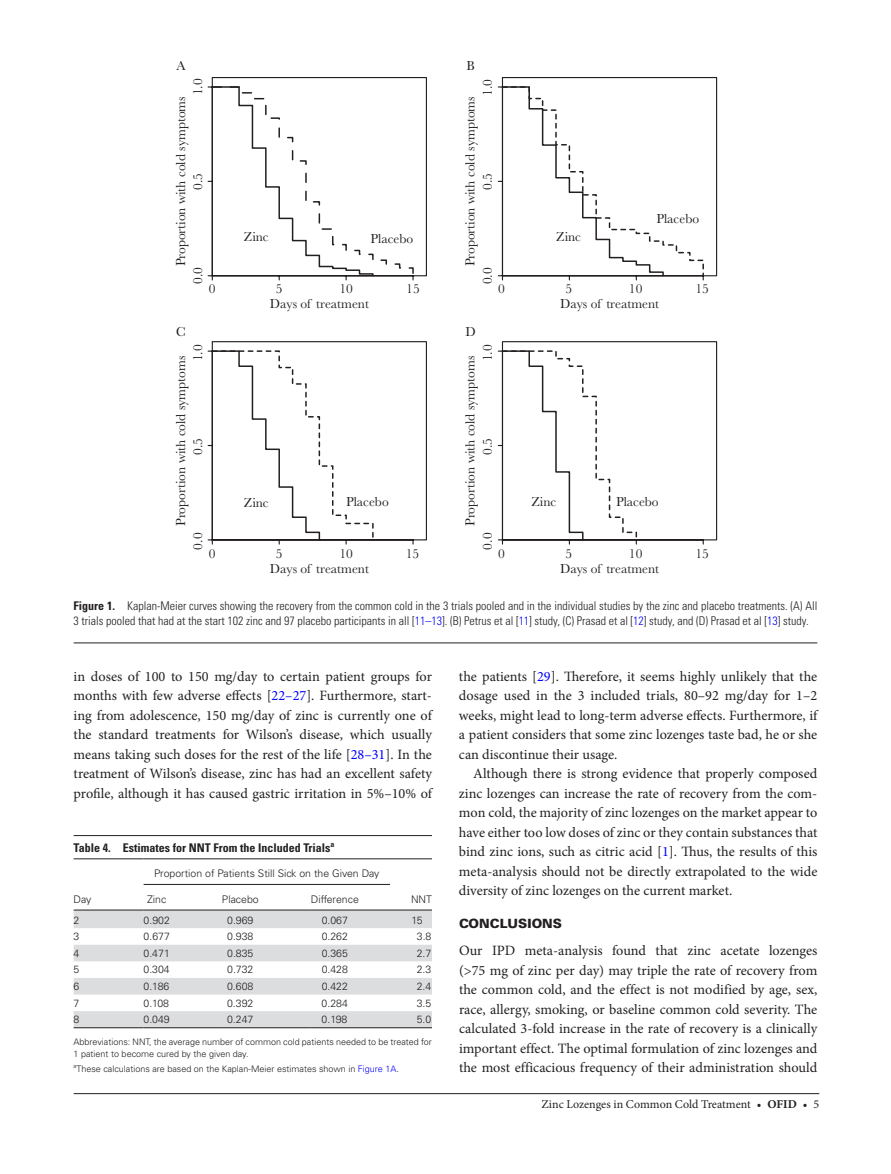
<style>
.page{position:relative;width:891px;height:1174px;background:#fff}
.page>*{position:absolute;margin:0;border:0;box-sizing:border-box;transform-origin:0 0}
.t1{font:14.25px/19.5px "Minion Pro";color:#231f20;text-align:justify}
.t2{font:13.5px/17.1px "Baskerville MT Std";color:#231f20}
.t3{font:900 12.75px "Univers LT Std";color:#231f20}
.t4{font:300 condensed 12px/15px "Univers LT Std";color:#231f20}
.t5{font:700 condensed 12px "Univers LT Std";color:#231f20}
.t6{font:12px "Minion Pro";color:#231f20}
.t7{font:300 10.5px "Univers LT Std";color:#231f20}
.t8{font:300 9px/12px "Univers LT Std";color:#231f20}
.t9{font:300 6px "Univers LT Std";color:#231f20}
.s1{font-weight:700}
.s2{color:#00f}
</style>
<div class="page">
<hr style="left:74px;top:1093px;width:745px;height:1px;background:#231f20">
<hr style="left:74px;top:643px;width:743px;height:1px;background:#231f20">
<svg style="left:207px;top:77px;width:220px;height:204px"></svg>
<svg style="left:211px;top:86px;width:204px;height:191px"></svg>
<svg style="left:497px;top:77px;width:220px;height:204px"></svg>
<svg style="left:501px;top:86px;width:204px;height:191px"></svg>
<svg style="left:207px;top:341px;width:220px;height:204px"></svg>
<svg style="left:211px;top:350px;width:163px;height:191px"></svg>
<svg style="left:497px;top:341px;width:220px;height:204px"></svg>
<svg style="left:501px;top:350px;width:137px;height:191px"></svg>
<hr style="left:74px;top:835px;width:358px;height:1px;background:#231f20">
<hr style="left:74px;top:858px;width:70px;height:1px;background:#231f20">
<hr style="left:144px;top:858px;width:78px;height:1px;background:#231f20">
<hr style="left:222px;top:858px;width:89px;height:1px;background:#231f20">
<hr style="left:311px;top:858px;width:100px;height:1px;background:#231f20">
<svg style="left:411px;top:858px;width:21px;height:1px"></svg>
<div style="left:74px;top:910px;width:358px;height:18px;background:#dcdddf"></div>
<svg style="left:74px;top:945px;width:358px;height:83px"></svg>
<hr style="left:144px;top:884px;width:246px;height:1px;background:#231f20">
<p class="t2" style="left:177px;top:58px;width:11px">A</p>
<p class="t2" style="left:467px;top:58px;width:10px">B</p>
<p class="t2" style="left:189px;top:95px;width:18px;rotate:-90deg">1.0</p>
<p class="t2" style="left:479px;top:96px;width:18px;rotate:-90deg">1.0</p>
<p class="t2" style="left:172px;top:266px;width:172px;rotate:-90deg">Proportion with cold symptoms</p>
<p class="t2" style="left:189px;top:190px;width:18px;rotate:-90deg">0.5</p>
<p class="t2" style="left:244px;top:229px;width:26px">Zinc</p>
<p class="t2" style="left:371px;top:230px;width:44px">Placebo</p>
<p class="t2" style="left:189px;top:284px;width:18px;rotate:-90deg">0.0</p>
<p class="t2" style="left:209px;top:280px;width:8px">0</p>
<p class="t2" style="left:276px;top:280px;width:8px">5</p>
<p class="t2" style="left:339px;top:280px;width:15px">10</p>
<p class="t2" style="left:406px;top:280px;width:15px">15</p>
<p class="t2" style="left:270px;top:295px;width:101px">Days of treatment</p>
<p class="t2" style="left:462px;top:266px;width:172px;rotate:-90deg">Proportion with cold symptoms</p>
<p class="t2" style="left:479px;top:190px;width:18px;rotate:-90deg">0.5</p>
<p class="t2" style="left:556px;top:228px;width:26px">Zinc</p>
<p class="t2" style="left:656px;top:210px;width:44px">Placebo</p>
<p class="t2" style="left:479px;top:284px;width:18px;rotate:-90deg">0.0</p>
<p class="t2" style="left:498px;top:280px;width:8px">0</p>
<p class="t2" style="left:565px;top:280px;width:8px">5</p>
<p class="t2" style="left:629px;top:280px;width:15px">10</p>
<p class="t2" style="left:695px;top:280px;width:15px">15</p>
<p class="t2" style="left:560px;top:295px;width:101px">Days of treatment</p>
<p class="t2" style="left:176px;top:323px;width:11px">C</p>
<p class="t2" style="left:466px;top:323px;width:12px">D</p>
<p class="t2" style="left:172px;top:361px;width:18px;text-indent:-165px;rotate:-90deg">Proportion with cold symptoms<br>1.0</p>
<p class="t2" style="left:189px;top:455px;width:18px;rotate:-90deg">0.5</p>
<p class="t2" style="left:244px;top:494px;width:26px">Zinc</p>
<p class="t2" style="left:346px;top:493px;width:44px">Placebo</p>
<p class="t2" style="left:462px;top:361px;width:18px;text-indent:-165px;rotate:-90deg">Proportion with cold symptoms<br>1.0</p>
<p class="t2" style="left:479px;top:455px;width:18px;rotate:-90deg">0.5</p>
<p class="t2" style="left:531px;top:493px;width:26px">Zinc</p>
<p class="t2" style="left:616px;top:493px;width:44px">Placebo</p>
<p class="t2" style="left:189px;top:550px;width:18px;rotate:-90deg">0.0</p>
<p class="t2" style="left:209px;top:545px;width:8px">0</p>
<p class="t2" style="left:276px;top:545px;width:8px">5</p>
<p class="t2" style="left:339px;top:545px;width:15px">10</p>
<p class="t2" style="left:406px;top:545px;width:15px">15</p>
<p class="t2" style="left:270px;top:560px;width:101px">Days of treatment</p>
<p class="t2" style="left:479px;top:550px;width:18px;rotate:-90deg">0.0</p>
<p class="t2" style="left:498px;top:545px;width:8px">0</p>
<p class="t2" style="left:565px;top:545px;width:8px">5</p>
<p class="t2" style="left:629px;top:545px;width:15px">10</p>
<p class="t2" style="left:695px;top:545px;width:15px">15</p>
<p class="t2" style="left:560px;top:560px;width:101px">Days of treatment</p>
<p class="t4" style="left:74px;top:599px;width:745px"><span class="s1">Figure 1.</span> Kaplan-Meier curves showing the recovery from the common cold in the 3 trials pooled and in the individual studies by the zinc and placebo treatments. (A) All<br>3 trials pooled that had at the start 102 zinc and 97 placebo participants in all [<span class="s2">11–13</span>]. (B) Petrus et al [<span class="s2">11</span>] study, (C) Prasad et al [<span class="s2">12</span>] study, and (D) Prasad et al [<span class="s2">13</span>] study.</p>
<p class="t1" style="left:74px;top:666px;width:360px">in doses of 100 to 150 mg/day to certain patient groups for months with few adverse effects [<span class="s2">22–27</span>]. Furthermore, start&shy;ing from adolescence, 150 mg/day of zinc is currently one of the standard treatments for Wilson’s disease, which usually means taking such doses for the rest of the life [<span class="s2">28–31</span>]. In the treatment of Wilson’s disease, zinc has had an excellent safety profile, although it has caused gastric irritation in 5%–10% of</p>
<p class="t1" style="left:459px;top:666px;width:360px">the patients [<span class="s2">29</span>]. Therefore, it seems highly unlikely that the dosage used in the 3 included trials, 80–92 mg/day for 1–2 weeks, might lead to long-term adverse effects. Furthermore, if a patient considers that some zinc lozenges taste bad, he or she can discontinue their usage.</p>
<p class="t1" style="left:459px;top:764px;width:360px;text-indent:14px">Although there is strong evidence that properly composed zinc lozenges can increase the rate of recovery from the com&shy;mon cold, the majority of zinc lozenges on the market appear to have either too low doses of zinc or they contain substances that bind zinc ions, such as citric acid [<span class="s2">1</span>]. Thus, the results of this meta-analysis should not be directly extrapolated to the wide diversity of zinc lozenges on the current market.</p>
<p class="t3" style="left:459px;top:916px;width:105px">CONCLUSIONS</p>
<p class="t1" style="left:459px;top:941px;width:360px">Our IPD meta-analysis found that zinc acetate lozenges (&gt;75 mg of zinc per day) may triple the rate of recovery from the common cold, and the effect is not modified by age, sex, race, allergy, smoking, or baseline common cold severity. The calculated 3-fold increase in the rate of recovery is a clinically important effect. The optimal formulation of zinc lozenges and the most efficacious frequency of their administration should</p>
<p class="t5" style="left:74px;top:841px;width:262px">Table 4. Estimates for NNT From the Included Trials<sup>a</sup></p>
<p class="t7" style="left:154px;top:867px;width:227px">Proportion of Patients Still Sick on the Given Day</p>
<p class="t7" style="left:147px;top:892px;width:21px">Zinc</p>
<p class="t7" style="left:222px;top:892px;width:38px">Placebo</p>
<p class="t7" style="left:311px;top:892px;width:50px">Difference</p>
<p class="t7" style="left:411px;top:892px;width:22px">NNT</p>
<p class="t7" style="left:74px;top:892px;width:19px">Day</p>
<p class="t7" style="left:74px;top:914px;width:7px">2</p>
<p class="t7" style="left:144px;top:914px;width:28px">0.902</p>
<p class="t7" style="left:227px;top:914px;width:28px">0.969</p>
<p class="t7" style="left:322px;top:914px;width:28px">0.067</p>
<p class="t7" style="left:412px;top:914px;width:13px">15</p>
<p class="t7" style="left:74px;top:930px;width:7px">3</p>
<p class="t7" style="left:144px;top:930px;width:28px">0.677</p>
<p class="t7" style="left:227px;top:930px;width:28px">0.938</p>
<p class="t7" style="left:322px;top:930px;width:28px">0.262</p>
<p class="t7" style="left:417px;top:930px;width:16px">3.8</p>
<p class="t7" style="left:74px;top:947px;width:7px">4</p>
<p class="t7" style="left:144px;top:947px;width:28px">0.471</p>
<p class="t7" style="left:227px;top:947px;width:28px">0.835</p>
<p class="t7" style="left:322px;top:947px;width:28px">0.365</p>
<p class="t7" style="left:417px;top:947px;width:16px">2.7</p>
<p class="t7" style="left:74px;top:963px;width:7px">5</p>
<p class="t7" style="left:144px;top:963px;width:28px">0.304</p>
<p class="t7" style="left:227px;top:963px;width:28px">0.732</p>
<p class="t7" style="left:322px;top:963px;width:28px">0.428</p>
<p class="t7" style="left:417px;top:963px;width:16px">2.3</p>
<p class="t7" style="left:74px;top:980px;width:7px">6</p>
<p class="t7" style="left:144px;top:980px;width:27px">0.186</p>
<p class="t7" style="left:227px;top:980px;width:28px">0.608</p>
<p class="t7" style="left:322px;top:980px;width:28px">0.422</p>
<p class="t7" style="left:417px;top:980px;width:16px">2.4</p>
<p class="t7" style="left:74px;top:997px;width:7px">7</p>
<p class="t7" style="left:144px;top:997px;width:27px">0.108</p>
<p class="t7" style="left:227px;top:997px;width:28px">0.392</p>
<p class="t7" style="left:322px;top:997px;width:28px">0.284</p>
<p class="t7" style="left:417px;top:997px;width:16px">3.5</p>
<p class="t7" style="left:74px;top:1013px;width:7px">8</p>
<p class="t7" style="left:144px;top:1013px;width:28px">0.049</p>
<p class="t7" style="left:227px;top:1013px;width:28px">0.247</p>
<p class="t7" style="left:322px;top:1013px;width:27px">0.198</p>
<p class="t7" style="left:417px;top:1013px;width:16px">5.0</p>
<p class="t8" style="left:74px;top:1035px;width:360px">Abbreviations: NNT, the average number of common cold patients needed to be treated for<br>1 patient to become cured by the given day.</p>
<p class="t9" style="left:74px;top:1062px;width:4px">a</p>
<p class="t8" style="left:77px;top:1062px;width:324px">These calculations are based on the Kaplan-Meier estimates shown in <span class="s2">Figure 1A</span>.</p>
<p class="t6" style="left:542px;top:1096px;width:279px">Zinc Lozenges in Common Cold Treatment • <span class="s1">OFID</span> • 5</p>
</div>
